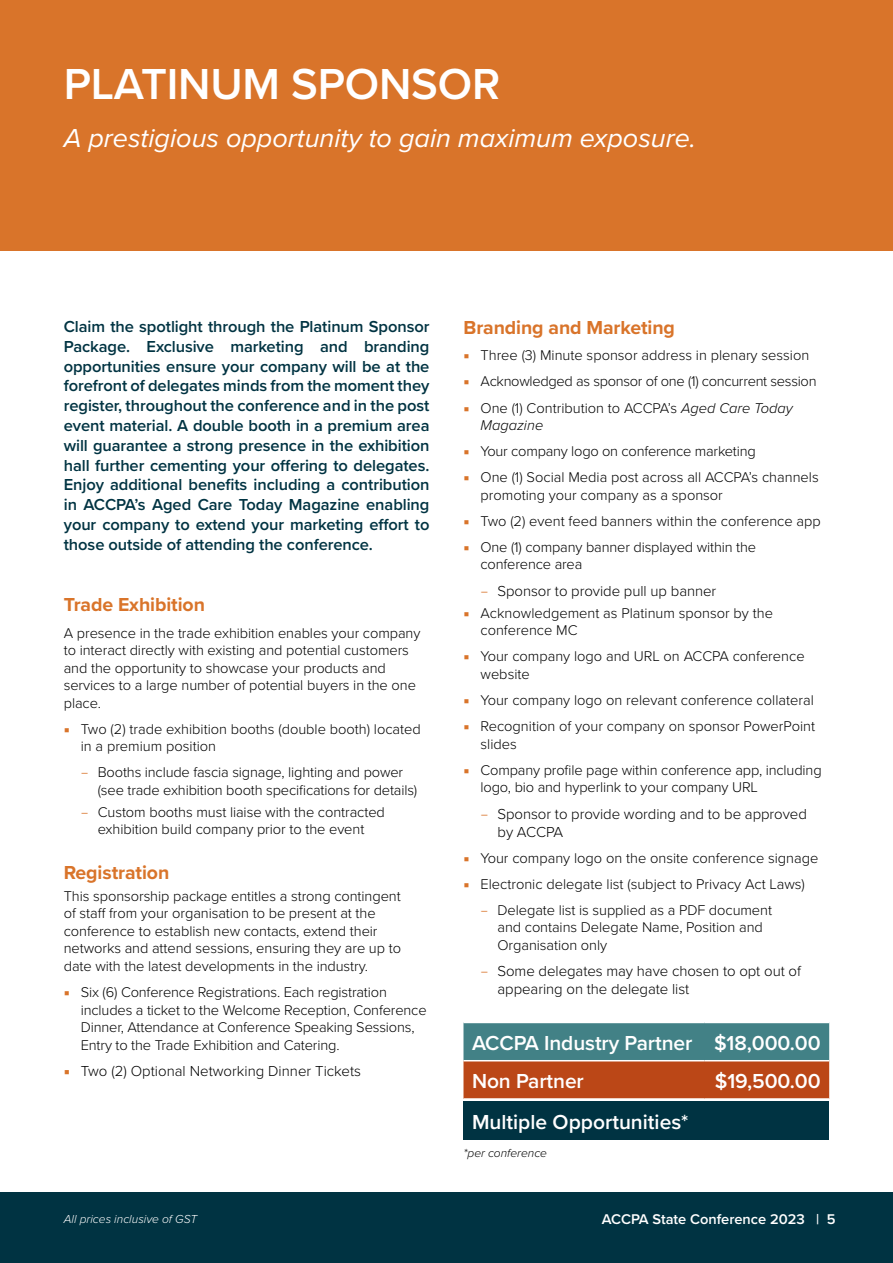
<style>
.page{position:relative;width:893px;height:1263px;background:#fff}
.page>*{position:absolute;margin:0;border:0;box-sizing:border-box;transform-origin:0 0}
.t1{font:600 45px "Proxima Nova";letter-spacing:-.005em;color:#fff}
.t2{font:italic 27px "Proxima Nova";color:#fff}
.t3{font:600 21px/38.2px "Proxima Nova";letter-spacing:-.005em;color:#fff}
.t4{font:700 19.5px "Proxima Nova";letter-spacing:-.005em;color:#d9742a}
.t5{font:600 16.5px/19.8px "Proxima Nova";letter-spacing:-.005em;color:#003342;text-align:justify}
.t6{font:300 15px/18px "Proxima Nova";letter-spacing:-.005em;color:#000}
.t7{font:300 14.7px/17.5px "Proxima Nova";letter-spacing:-.005em;color:#000}
.t8{font:600 14.7px "Proxima Nova";color:#fff}
.t9{font:italic 300 12px "Proxima Nova";color:#fff}
.t10{font:italic 300 12px "Proxima Nova";color:#000}
.s1{font-family:"Acumin Pro";font-weight:900;color:#d9742a}
.s2{font-family:"Acumin Pro";font-weight:200;color:#d9742a}
.s3{font-style:italic}
</style>
<div class="page">
<div style="left:0;top:1193px;width:893px;height:70px;background:#003342"></div>
<div style="left:0;top:0;width:893px;height:251px;background:#d9742a"></div>
<svg style="left:463px;top:1023px;width:366px;height:75px;background:#806651"></svg>
<hr style="left:463px;top:1060px;width:241px;height:1px;background:#fff">
<hr style="left:704px;top:1060px;width:125px;height:1px;background:#fff">
<div style="left:463px;top:1101px;width:366px;height:38px;background:#003342"></div>
<h1 class="t1" style="left:64px;top:51px;width:438px">PLATINUM SPONSOR</h1>
<h2 class="t2" style="left:64px;top:117px;width:634px">A prestigious opportunity to gain maximum exposure.</h2>
<p class="t5" style="left:64px;top:316px;width:367px">Claim the spotlight through the Platinum Sponsor Package. Exclusive marketing and branding opportunities ensure your company will be at the forefront of delegates minds from the moment they register, throughout the conference and in the post event material. A double booth in a premium area will guarantee a strong presence in the exhibition hall further cementing your offering to delegates.<br>Enjoy additional benefits including a contribution in ACCPA’s Aged Care Today Magazine enabling your company to extend your marketing effort to those outside of attending the conference.</p>
<h3 class="t4" style="left:64px;top:590px;width:143px">Trade Exhibition</h3>
<p class="t7" style="left:64px;top:623px;width:358px">A presence in the trade exhibition enables your company to interact directly with existing and potential customers and the opportunity to showcase your products and services to a large number of potential buyers in the one place.</p>
<p class="t7" style="left:81px;top:719px;width:342px;text-indent:-17px"><span class="s1">•</span> Two (2) trade exhibition booths (double booth) located in a premium position</p>
<p class="t7" style="left:98px;top:763px;width:321px;text-indent:-17px"><span class="s2">–</span> Booths include fascia signage, lighting and power (see trade exhibition booth specifications for details)</p>
<p class="t7" style="left:81px;top:802px;width:306px;text-align:center"><span class="s2">–</span> Custom booths must liaise with the contracted exhibition build company prior to the event</p>
<h3 class="t4" style="left:64px;top:858px;width:107px">Registration</h3>
<p class="t7" style="left:64px;top:886px;width:339px">This sponsorship package entitles a strong contingent of staff from your organisation to be present at the conference to establish new contacts, extend their networks and attend sessions, ensuring they are up to date with the latest developments in the industry.</p>
<p class="t7" style="left:81px;top:982px;width:347px;text-indent:-17px"><span class="s1">•</span> Six (6) Conference Registrations. Each registration includes a ticket to the Welcome Reception, Conference Dinner, Attendance at Conference Speaking Sessions, Entry to the Trade Exhibition and Catering.</p>
<p class="t6" style="left:64px;top:1061px;width:299px"><span class="s1">•</span> Two (2) Optional Networking Dinner Tickets</p>
<h3 class="t4" style="left:463px;top:313px;width:213px">Branding and Marketing</h3>
<p class="t7" style="left:463px;top:346px;width:347px"><span class="s1">•</span> Three (3) Minute sponsor address in plenary session</p>
<p class="t7" style="left:463px;top:372px;width:355px"><span class="s1">•</span> Acknowledged as sponsor of one (1) concurrent session</p>
<p class="t7" style="left:480px;top:398px;width:314px;text-indent:-17px"><span class="s1">•</span> One (1) Contribution to ACCPA’s <span class="s3">Aged Care Today<br>Magazine</span></p>
<p class="t7" style="left:463px;top:442px;width:294px"><span class="s1">•</span> Your company logo on conference marketing</p>
<p class="t7" style="left:480px;top:468px;width:340px;text-indent:-17px"><span class="s1">•</span> One (1) Social Media post across all ACCPA’s channels promoting your company as a sponsor</p>
<p class="t7" style="left:463px;top:511px;width:359px"><span class="s1">•</span> Two (2) event feed banners within the conference app</p>
<p class="t7" style="left:480px;top:537px;width:277px;text-indent:-17px"><span class="s1">•</span> One (1) company banner displayed within the conference area</p>
<p class="t6" style="left:480px;top:581px;width:237px"><span class="s2">–</span> Sponsor to provide pull up banner</p>
<p class="t7" style="left:480px;top:603px;width:294px;text-indent:-17px"><span class="s1">•</span> Acknowledgement as Platinum sponsor by the conference MC</p>
<p class="t7" style="left:480px;top:647px;width:326px;text-indent:-17px"><span class="s1">•</span> Your company logo and URL on ACCPA conference website</p>
<p class="t7" style="left:463px;top:690px;width:352px"><span class="s1">•</span> Your company logo on relevant conference collateral</p>
<p class="t7" style="left:480px;top:716px;width:336px;text-indent:-17px"><span class="s1">•</span> Recognition of your company on sponsor PowerPoint slides</p>
<p class="t7" style="left:480px;top:760px;width:343px;text-indent:-17px"><span class="s1">•</span> Company profile page within conference app, including logo, bio and hyperlink to your company URL</p>
<p class="t6" style="left:497px;top:804px;width:311px;text-indent:-17px"><span class="s2">–</span> Sponsor to provide wording and to be approved by ACCPA</p>
<p class="t7" style="left:463px;top:848px;width:356px"><span class="s1">•</span> Your company logo on the onsite conference signage</p>
<p class="t7" style="left:463px;top:874px;width:343px"><span class="s1">•</span> Electronic delegate list (subject to Privacy Act Laws)</p>
<p class="t7" style="left:497px;top:900px;width:276px;text-indent:-17px"><span class="s2">–</span> Delegate list is supplied as a PDF document and contains Delegate Name, Position and<br>Organisation only</p>
<p class="t6" style="left:497px;top:962px;width:305px;text-indent:-17px"><span class="s2">–</span> Some delegates may have chosen to opt out of appearing on the delegate list</p>
<h3 class="t3" style="left:472px;top:1023px;width:350px">ACCPA Industry Partner $18,000.00<br>Non Partner</h3>
<h3 class="t3" style="left:715px;top:1061px;width:107px">$19,500.00</h3>
<h3 class="t3" style="left:472px;top:1102px;width:218px">Multiple Opportunities*</h3>
<p class="t10" style="left:463px;top:1144px;width:85px">*per conference</p>
<p class="t9" style="left:64px;top:1210px;width:135px">All prices inclusive of GST</p>
<p class="t8" style="left:602px;top:1208px;width:235px">ACCPA State Conference 2023 | 5</p>
</div>
